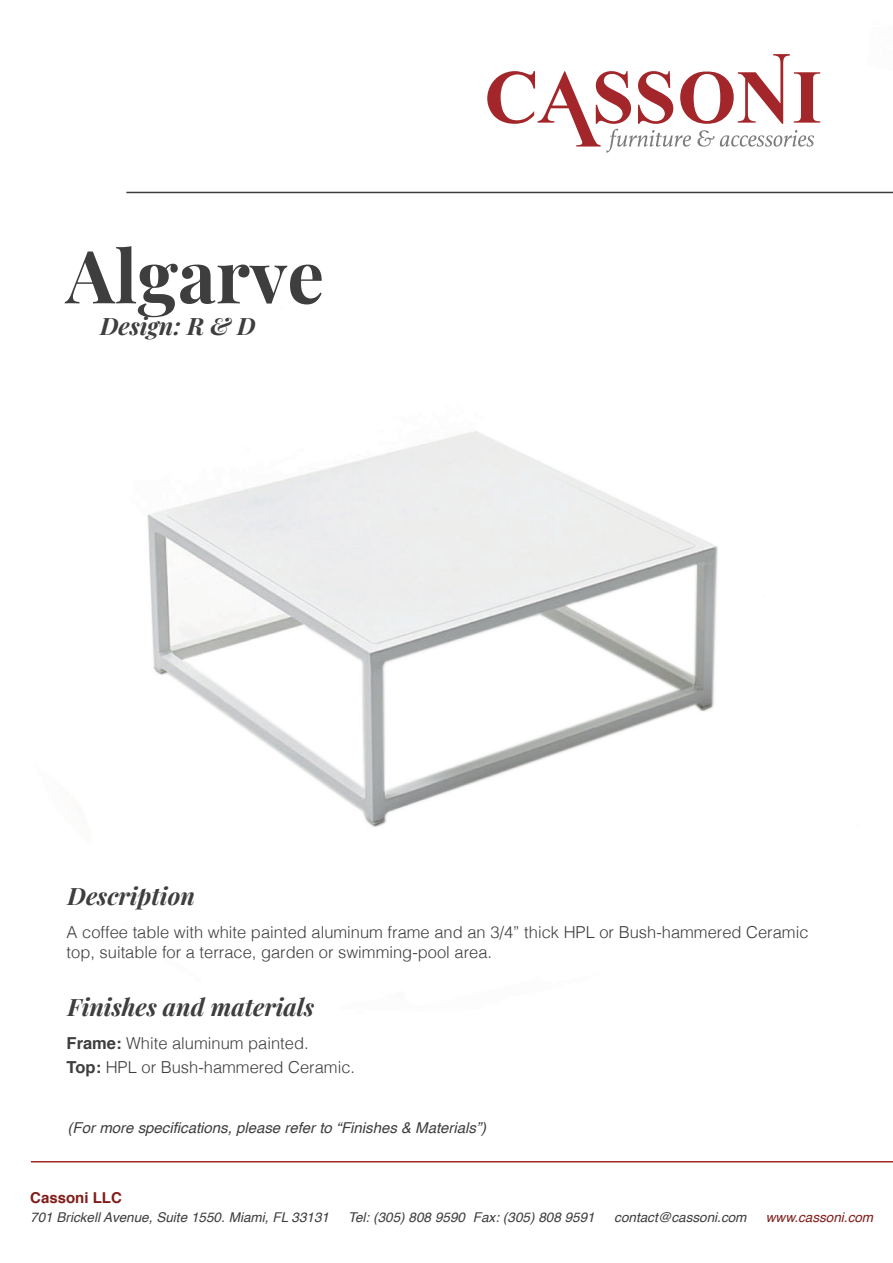
<style>
.page{position:relative;width:893px;height:1263px;background:#fff}
.page>*{position:absolute;margin:0;border:0;box-sizing:border-box;transform-origin:0 0}
.t1{font:700 73.2px "Playfair Display";color:#3e3e3f}
.t2{font:italic 700 24px "Playfair Display";color:#3e3e3f}
.t3{font:300 16.5px/19.8px "Helvetica";color:#3e3e3f}
.t4{font:italic 15px "Helvetica";color:#3e3e3f}
.t5{font:700 15px "Helvetica";color:#801d1a}
.t6{font:italic 13.5px "Helvetica";color:#3e3e3f}
.t7{font:italic 13.5px "Helvetica";color:#801d1a}
.s1{font-weight:700}
</style>
<div class="page">
<img style="left:30px;top:72px;width:863px;height:1091px">
<hr style="left:31px;top:1161px;width:862px;height:1px;background:#a3272a">
<hr style="left:126px;top:192px;width:767px;height:1px;background:#3e3e3f">
<svg style="left:487px;top:54px;width:333px;height:99px"></svg>
<h1 class="t1" style="left:66px;top:218px;width:260px">Algarve</h1>
<h2 class="t2" style="left:100px;top:306px;width:157px">Design: R &amp; D</h2>
<h2 class="t2" style="left:68px;top:877px;width:129px">Description</h2>
<p class="t3" style="left:67px;top:921px;width:743px">A coffee table with white painted aluminum frame and an 3/4” thick HPL or Bush-hammered Ceramic top, suitable for a terrace, garden or swimming-pool area.</p>
<h2 class="t2" style="left:68px;top:988px;width:248px">Finishes and materials</h2>
<p class="t3" style="left:67px;top:1030px;width:290px;line-height:24.3px"><span class="s1">Frame:</span> White aluminum painted.<br><span class="s1">Top:</span> HPL or Bush-hammered Ceramic.</p>
<p class="t4" style="left:68px;top:1116px;width:420px">(For more specifications, please refer to “Finishes &amp; Materials”)</p>
<p class="t5" style="left:30px;top:1185px;width:93px">Cassoni LLC</p>
<p class="t6" style="left:30px;top:1207px;width:300px">701 Brickell Avenue, Suite 1550. Miami, FL 33131</p>
<p class="t6" style="left:348px;top:1207px;width:248px">Tel: (305) 808 9590 Fax: (305) 808 9591</p>
<p class="t6" style="left:614px;top:1207px;width:134px">contact@cassoni.com</p>
<p class="t7" style="left:766px;top:1207px;width:109px">www.cassoni.com</p>
</div>
